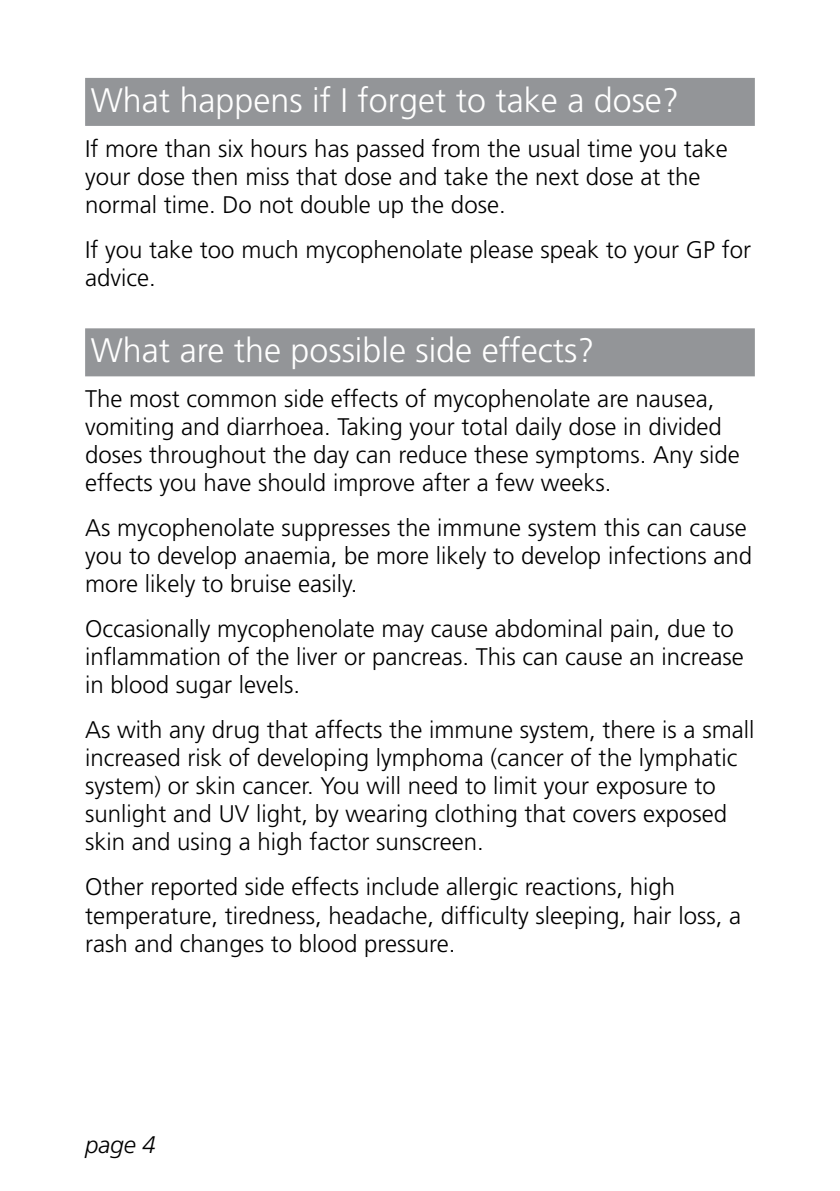
<style>
.page{position:relative;width:840px;height:1191px;background:#fff}
.page>*{position:absolute;margin:0;border:0;box-sizing:border-box;transform-origin:0 0}
.t1{font:300 34px "Frutiger";color:#fff}
.t2{font:300 24px/28px "Frutiger";color:#000}
.t3{font:italic 300 24px "Frutiger";color:#000}
</style>
<div class="page">
<div style="left:85px;top:78px;width:669px;height:48px;background:#939598"></div>
<div style="left:85px;top:328px;width:669px;height:48px;background:#939598"></div>
<h1 class="t1" style="left:91px;top:81px;width:589px">What happens if I forget to take a dose?</h1>
<p class="t2" style="left:85px;top:134px;width:643px">If more than six hours has passed from the usual time you take your dose then miss that dose and take the next dose at the normal time. Do not double up the dose.</p>
<p class="t2" style="left:85px;top:235px;width:667px">If you take too much mycophenolate please speak to your GP for advice.</p>
<h1 class="t1" style="left:91px;top:331px;width:505px">What are the possible side effects?</h1>
<p class="t2" style="left:85px;top:385px;width:655px">The most common side effects of mycophenolate are nausea, vomiting and diarrhoea. Taking your total daily dose in divided doses throughout the day can reduce these symptoms. Any side effects you have should improve after a few weeks.</p>
<p class="t2" style="left:85px;top:514px;width:668px">As mycophenolate suppresses the immune system this can cause you to develop anaemia, be more likely to develop infections and more likely to bruise easily.</p>
<p class="t2" style="left:85px;top:615px;width:659px">Occasionally mycophenolate may cause abdominal pain, due to inflammation of the liver or pancreas. This can cause an increase in blood sugar levels.</p>
<p class="t2" style="left:85px;top:716px;width:670px">As with any drug that affects the immune system, there is a small increased risk of developing lymphoma (cancer of the lymphatic system) or skin cancer. You will need to limit your exposure to sunlight and UV light, by wearing clothing that covers exposed skin and using a high factor sunscreen.</p>
<p class="t2" style="left:85px;top:873px;width:657px">Other reported side effects include allergic reactions, high temperature, tiredness, headache, difficulty sleeping, hair loss, a rash and changes to blood pressure.</p>
<p class="t3" style="left:85px;top:1131px;width:72px">page 4</p>
</div>
